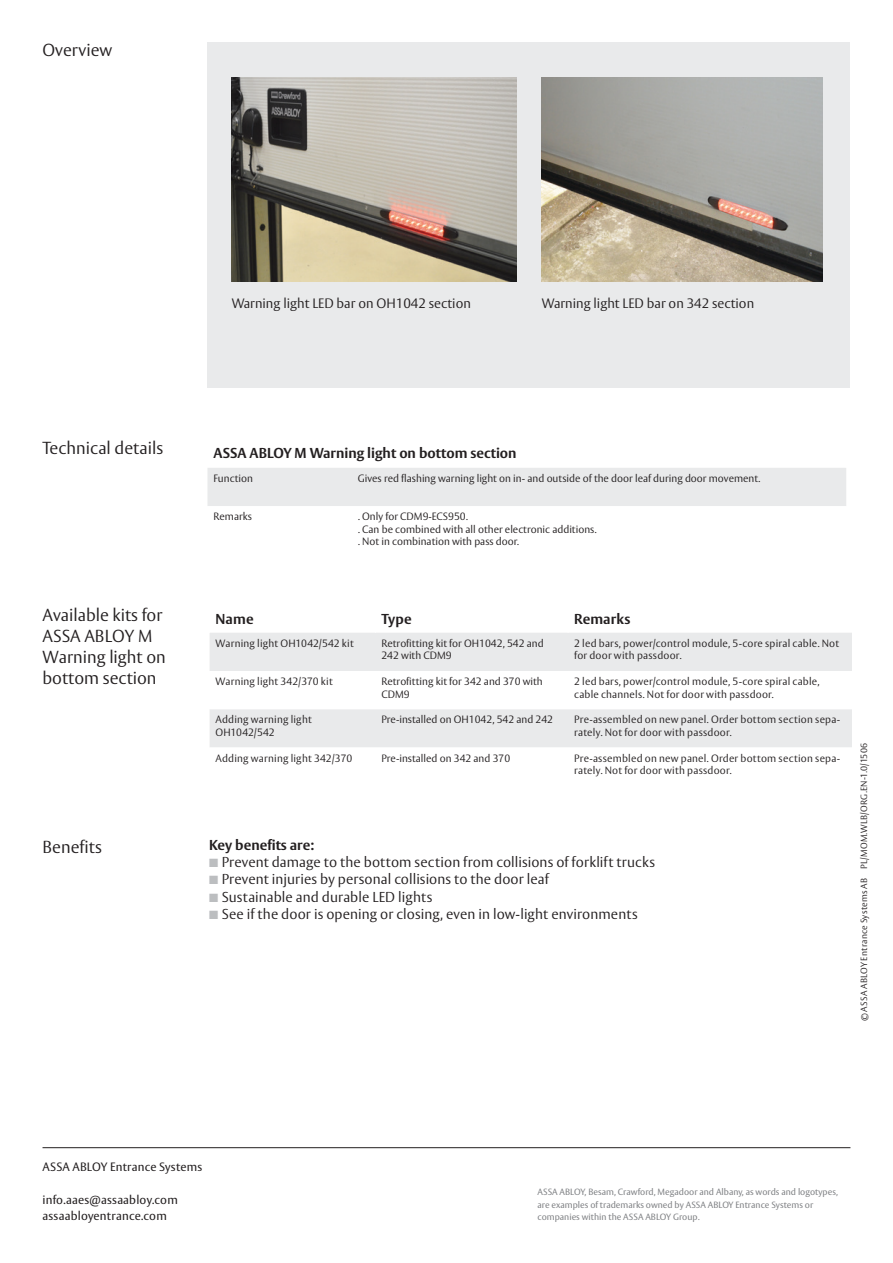
<style>
.page{position:relative;width:893px;height:1263px;background:#fff}
.page>*{position:absolute;margin:0;border:0;box-sizing:border-box;transform-origin:0 0}
.SUB_HEADER_-_Light_1{font:300 17.25px/21.1px "ASSA Vesta";color:#231f20}
.t1{font:300 14.25px "ASSA Vesta";letter-spacing:.005em;color:#231f20}
.SUB_HEADER_-_Bold_9{font:700 14.25px "ASSA Vesta";color:#231f20}
.Intro{font:700 14.25px "ASSA Vesta";letter-spacing:.01em;color:#231f20}
.BODY_-_Light_9_5_12{font:300 13.5px "ASSA Vesta";color:#231f20}
.ADDRESS_-_Regular_8{font:12px "ASSA Vesta";letter-spacing:.015em;color:#231f20}
.Intro-2{font:300 10.5px/12.6px "ASSA Vesta";letter-spacing:.02em;color:#231f20}
.BODY_-_Light_9_5_12-2{font:300 10.5px/12.6px "ASSA Vesta";color:#231f20}
.TRADE_MARK_-_Light_6{font:9px/12.8px "ASSA Vesta";color:#808285}
.COPY_RIGHT_-_Light_6{font:300 9px "ASSA Vesta";letter-spacing:.025em;color:#231f20}
.s1{color:#bcbec0}
</style>
<div class="page">
<div style="left:207px;top:43px;width:643px;height:345px;background:#e9eaeb"></div>
<img style="left:232px;top:77px;width:284px;height:204px">
<img style="left:542px;top:77px;width:281px;height:204px">
<hr style="left:43px;top:1147px;width:807px;height:1px;background:#231f20">
<div style="left:207px;top:468px;width:639px;height:38px;background:#e9eaeb"></div>
<div style="left:210px;top:633px;width:642px;height:38px;background:#e9eaeb"></div>
<div style="left:210px;top:709px;width:642px;height:38px;background:#e9eaeb"></div>
<p class="SUB_HEADER_-_Light_1" style="left:43px;top:40px;width:71px">Overview</p>
<p class="BODY_-_Light_9_5_12" style="left:232px;top:295px;width:241px">Warning light LED bar on OH1042 section</p>
<p class="BODY_-_Light_9_5_12" style="left:542px;top:295px;width:214px">Warning light LED bar on 342 section</p>
<p class="SUB_HEADER_-_Light_1" style="left:43px;top:438px;width:122px">Technical details</p>
<p class="SUB_HEADER_-_Light_1" style="left:43px;top:605px;width:125px">Available kits for<br>ASSA ABLOY M<br>Warning light on bottom section</p>
<p class="SUB_HEADER_-_Light_1" style="left:43px;top:837px;width:61px">Benefits</p>
<p class="SUB_HEADER_-_Bold_9" style="left:213px;top:444px;width:305px">ASSA ABLOY M Warning light on bottom section</p>
<p class="BODY_-_Light_9_5_12-2" style="left:213px;top:472px;width:41px">Function</p>
<p class="BODY_-_Light_9_5_12-2" style="left:358px;top:472px;width:404px">Gives red flashing warning light on in- and outside of the door leaf during door movement.</p>
<p class="BODY_-_Light_9_5_12-2" style="left:213px;top:511px;width:40px">Remarks</p>
<p class="BODY_-_Light_9_5_12-2" style="left:358px;top:511px;width:112px">. Only for CDM9-ECS950.</p>
<p class="BODY_-_Light_9_5_12-2" style="left:358px;top:523px;width:240px">. Can be combined with all other electronic additions.</p>
<p class="BODY_-_Light_9_5_12-2" style="left:358px;top:536px;width:163px">. Not in combination with pass door.</p>
<p class="Intro" style="left:216px;top:610px;width:40px">Name</p>
<p class="Intro" style="left:381px;top:610px;width:32px">Type</p>
<p class="Intro" style="left:574px;top:610px;width:58px">Remarks</p>
<p class="Intro-2" style="left:216px;top:637px;width:140px">Warning light OH1042/542 kit</p>
<p class="BODY_-_Light_9_5_12-2" style="left:381px;top:637px;width:164px">Retrofitting kit for OH1042, 542 and<br>242 with CDM9</p>
<p class="Intro-2" style="left:574px;top:637px;width:267px">2 led bars, power/control module, 5-core spiral cable. Not for door with passdoor.</p>
<p class="Intro-2" style="left:216px;top:676px;width:119px">Warning light 342/370 kit</p>
<p class="BODY_-_Light_9_5_12-2" style="left:381px;top:676px;width:163px">Retrofitting kit for 342 and 370 with<br>CDM9</p>
<p class="Intro-2" style="left:574px;top:676px;width:247px">2 led bars, power/control module, 5-core spiral cable, cable channels. Not for door with passdoor.</p>
<p class="Intro-2" style="left:216px;top:714px;width:98px">Adding warning light<br>OH1042/542</p>
<p class="BODY_-_Light_9_5_12-2" style="left:381px;top:714px;width:173px">Pre-installed on OH1042, 542 and 242</p>
<p class="Intro-2" style="left:574px;top:714px;width:268px">Pre-assembled on new panel. Order bottom section sepa&shy;rately. Not for door with passdoor.</p>
<p class="Intro-2" style="left:216px;top:752px;width:138px">Adding warning light 342/370</p>
<p class="BODY_-_Light_9_5_12-2" style="left:381px;top:752px;width:130px">Pre-installed on 342 and 370</p>
<p class="Intro-2" style="left:574px;top:752px;width:268px">Pre-assembled on new panel. Order bottom section sepa&shy;rately. Not for door with passdoor.</p>
<p class="SUB_HEADER_-_Bold_9" style="left:209px;top:836px;width:107px">Key benefits are:</p>
<p class="t1" style="left:209px;top:854px;width:448px"><span class="s1">■</span> Prevent damage to the bottom section from collisions of forklift trucks</p>
<p class="t1" style="left:209px;top:871px;width:341px"><span class="s1">■</span> Prevent injuries by personal collisions to the door leaf</p>
<p class="t1" style="left:209px;top:888px;width:225px"><span class="s1">■</span> Sustainable and durable LED lights</p>
<p class="t1" style="left:209px;top:905px;width:430px"><span class="s1">■</span> See if the door is opening or closing, even in low-light environments</p>
<p class="COPY_RIGHT_-_Light_6" style="left:858px;top:869px;width:127px;rotate:-90deg">PL/MOM.WLB/ORG.EN-1.0/1506</p>
<p class="COPY_RIGHT_-_Light_6" style="left:858px;top:1021px;width:145px;rotate:-90deg">© ASSA ABLOY Entrance Systems AB</p>
<p class="ADDRESS_-_Regular_8" style="left:43px;top:1159px;width:161px">ASSA ABLOY Entrance Systems</p>
<p class="ADDRESS_-_Regular_8" style="left:43px;top:1192px;width:137px">info.aaes@assaabloy.com</p>
<p class="ADDRESS_-_Regular_8" style="left:43px;top:1209px;width:126px">assaabloyentrance.com</p>
<p class="TRADE_MARK_-_Light_6" style="left:537px;top:1186px;width:302px">ASSA ABLOY, Besam, Crawford, Megadoor and Albany, as words and logotypes, are examples of trademarks owned by ASSA ABLOY Entrance Systems or companies within the ASSA ABLOY Group.</p>
</div>
